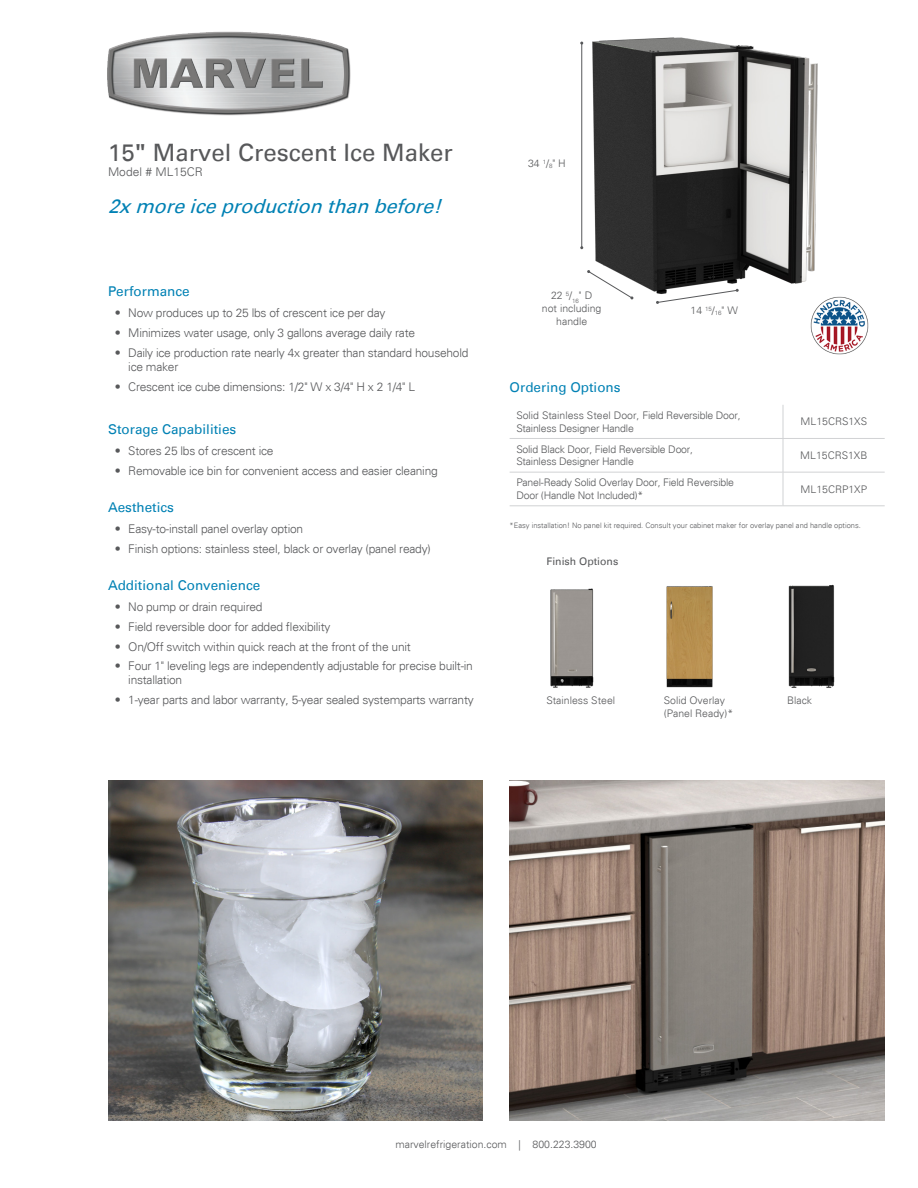
<style>
.page{position:relative;width:918px;height:1188px;background:#fff}
.page>*{position:absolute;margin:0;border:0;box-sizing:border-box;transform-origin:0 0}
.t1{font:24px "Univers";color:#57585a}
.t2{font:italic 19.5px "Univers";color:#0081b4}
.t3{font:13.5px "Univers";color:#0081b4}
.t4{font:300 12px/14.2px "Univers";letter-spacing:-.02em;color:#57585a}
.t5{font:300 12px "Univers";color:#57585a}
.t6{font:300 10.5px/12.6px "Univers";letter-spacing:-.02em;color:#57585a}
.t7{font:300 10.5px/12.6px "Univers";color:#57585a;text-align:center}
.t8{font:10.5px "Univers";color:#57585a}
.t9{font:300 7.5px "Univers";color:#57585a}
.s1{font-weight:700}
.s2{font-size:6.15px}
</style>
<div class="page">
<img style="left:510px;top:781px;width:374px;height:339px">
<img style="left:108px;top:780px;width:375px;height:340px">
<img style="left:107px;top:31px;width:244px;height:85px">
<hr style="left:783px;top:405px;width:1px;height:33px;background:#d1d2d4">
<hr style="left:510px;top:438px;width:273px;height:1px;background:#d1d2d4">
<hr style="left:783px;top:439px;width:1px;height:33px;background:#d1d2d4">
<hr style="left:783px;top:438px;width:102px;height:1px;background:#d1d2d4">
<hr style="left:510px;top:472px;width:273px;height:1px;background:#d1d2d4">
<hr style="left:510px;top:506px;width:273px;height:1px;background:#d1d2d4">
<hr style="left:783px;top:472px;width:102px;height:1px;background:#d1d2d4">
<hr style="left:783px;top:472px;width:1px;height:34px;background:#d1d2d4">
<hr style="left:783px;top:506px;width:102px;height:1px;background:#d1d2d4">
<img style="left:592px;top:37px;width:226px;height:255px">
<hr style="left:581px;top:43px;width:1px;height:205px;background:#57585a">
<svg style="left:587px;top:270px;width:46px;height:29px"></svg>
<svg style="left:656px;top:289px;width:83px;height:15px"></svg>
<img style="left:788px;top:584px;width:47px;height:104px">
<img style="left:666px;top:586px;width:47px;height:102px">
<img style="left:550px;top:588px;width:44px;height:100px">
<img style="left:810px;top:296px;width:59px;height:59px">
<h1 class="t1" style="left:108px;top:142px;width:346px">15<span class="s1">"</span> Marvel Crescent Ice Maker</h1>
<p class="t5" style="left:108px;top:167px;width:96px">Model # ML15CR</p>
<h2 class="t2" style="left:108px;top:197px;width:340px">2xmoreiceproduction than before!</h2>
<p class="t3" style="left:108px;top:286px;width:83px">Performance</p>
<p class="t4" style="left:115px;top:307px;width:272px">• Now produces up to 25 lbs of crescent ice per day</p>
<p class="t4" style="left:115px;top:327px;width:302px">• Minimizes water usage, only 3 gallons average daily rate</p>
<p class="t4" style="left:128px;top:347px;width:342px;text-indent:-14px">• Daily ice production rate nearly 4x greater than standard household ice maker</p>
<p class="t4" style="left:115px;top:380px;width:302px">• Crescent ice cube dimensions: 1/2" W x 3/4" H x 2 1/4" L</p>
<p class="t3" style="left:108px;top:424px;width:130px">Storage Capabilities</p>
<p class="t4" style="left:115px;top:445px;width:160px">• Stores 25 lbs of crescent ice</p>
<p class="t4" style="left:115px;top:465px;width:325px">• Removable ice bin for convenient access and easier cleaning</p>
<p class="t3" style="left:108px;top:502px;width:68px">Aesthetics</p>
<p class="t4" style="left:115px;top:523px;width:190px">• Easy-to-install panel overlay option</p>
<p class="t4" style="left:115px;top:543px;width:318px">• Finish options: stainless steel, black or overlay (panel ready)</p>
<p class="t3" style="left:108px;top:580px;width:154px">Additional Convenience</p>
<p class="t4" style="left:115px;top:601px;width:149px">• No pump or drain required</p>
<p class="t4" style="left:115px;top:621px;width:217px">• Field reversible door for added flexibility</p>
<p class="t4" style="left:115px;top:640px;width:298px">• On/Off switch within quick reach at the front of the unit</p>
<p class="t4" style="left:128px;top:660px;width:346px;text-indent:-14px">• Four 1" leveling legs are independently adjustable for precise built-in installation</p>
<p class="t4" style="left:115px;top:694px;width:361px">• 1-year parts and labor warranty, 5-year sealed systemparts warranty</p>
<p class="t6" style="left:528px;top:158px;width:39px">34 <sup>1</sup>/<span class="s2">8</span>" H</p>
<p class="t7" style="left:542px;top:291px;width:61px">22 <sup>5</sup>/<sub>16</sub>" D<br>not including handle</p>
<p class="t6" style="left:691px;top:305px;width:49px">14 <sup>15</sup>/<span class="s2">16</span>" W</p>
<p class="t3" style="left:510px;top:381px;width:113px">Ordering Options</p>
<p class="t6" style="left:516px;top:410px;width:226px">Solid Stainless Steel Door, Field Reversible Door,<br>Stainless Designer Handle</p>
<p class="t7" style="left:801px;top:416px;width:68px">ML15CRS1XS</p>
<p class="t6" style="left:516px;top:444px;width:178px">Solid Black Door, Field Reversible Door,<br>Stainless Designer Handle</p>
<p class="t7" style="left:800px;top:450px;width:69px">ML15CRS1XB</p>
<p class="t6" style="left:516px;top:478px;width:219px">Panel-Ready Solid Overlay Door, Field Reversible<br>Door (Handle Not Included)*</p>
<p class="t7" style="left:801px;top:484px;width:68px">ML15CRP1XP</p>
<p class="t9" style="left:510px;top:523px;width:353px">*Easy installation! No panel kit required. Consult your cabinet maker for overlay panel and handle options.</p>
<p class="t8" style="left:547px;top:557px;width:73px">Finish Options</p>
<p class="t7" style="left:546px;top:695px;width:70px">Stainless Steel</p>
<p class="t6" style="left:787px;top:695px;width:27px">Black</p>
<p class="t7" style="left:664px;top:695px;width:71px;text-align:left">Solid Overlay (Panel Ready)*</p>
<p class="t7" style="left:395px;top:1139px;width:203px">marvelrefrigeration.com | 800.223.3900</p>
</div>
